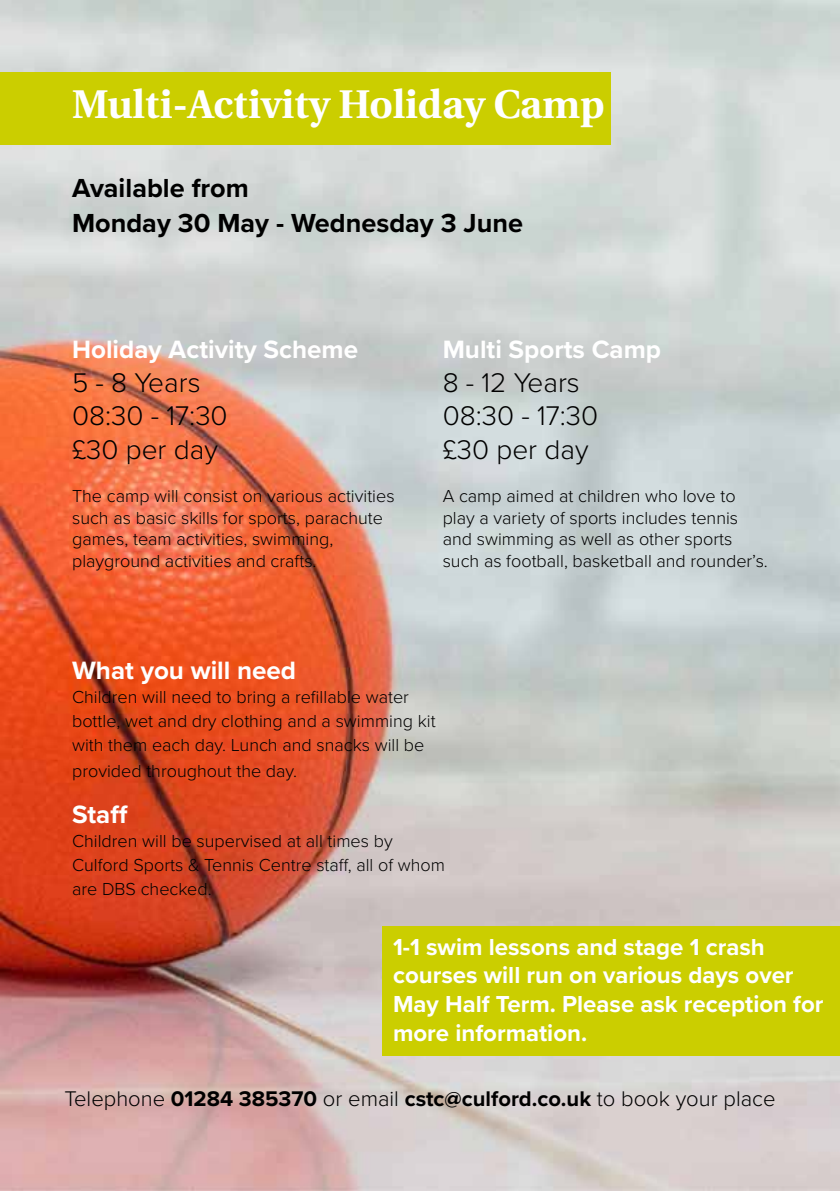
<style>
.page{position:relative;width:840px;height:1191px;background:#fff}
.page>*{position:absolute;margin:0;border:0;box-sizing:border-box;transform-origin:0 0}
.t1{font:700 40px "Heuristica";color:#fff}
.t2{font:300 28px/33.6px "Proxima Nova";color:#000}
.t3{font:700 27px/35.2px "Proxima Nova";color:#000}
.t4{font:700 26px "Proxima Nova";color:#fff}
.t5{font:700 24px/28.8px "Proxima Nova";color:#fff}
.t6{font:300 22px "Proxima Nova";color:#000}
.t7{font:300 18px/21.6px "Proxima Nova";color:#000}
.s1{font-weight:700}
</style>
<div class="page">
<img style="left:0;top:0;width:839px;height:1191px">
<div style="left:0;top:72px;width:610px;height:72px;background:#cbce00"></div>
<div style="left:382px;top:926px;width:457px;height:130px;background:#cbce00"></div>
<h1 class="t1" style="left:72px;top:72px;width:533px">Multi-Activity Holiday Camp</h1>
<h3 class="t3" style="left:72px;top:170px;width:452px">Available from<br>Monday 30 May - Wednesday 3 June</h3>
<h3 class="t4" style="left:72px;top:330px;width:287px">Holiday Activity Scheme</h3>
<h2 class="t2" style="left:72px;top:364px;width:157px">5 - 8 Years<br>08:30 - 17:30 £30 per day</h2>
<p class="t7" style="left:72px;top:484px;width:324px">The camp will consist on various activities such as basic skills for sports, parachute games, team activities, swimming, playground activities and crafts.</p>
<h3 class="t4" style="left:442px;top:330px;width:220px">Multi Sports Camp</h3>
<h2 class="t2" style="left:442px;top:364px;width:157px">8 - 12 Years<br>08:30 - 17:30 £30 per day</h2>
<p class="t7" style="left:442px;top:484px;width:326px">A camp aimed at children who love to play a variety of sports includes tennis and swimming as well as other sports such as football, basketball and rounder’s.</p>
<h3 class="t4" style="left:72px;top:651px;width:225px">What you will need</h3>
<p class="t7" style="left:72px;top:684px;width:365px;line-height:24px">Children will need to bring a refillable water bottle, wet and dry clothing and a swimming kit with them each day. Lunch and snacks will be</p>
<p class="t7" style="left:72px;top:759px;width:226px">provided throughout the day.</p>
<h3 class="t4" style="left:72px;top:795px;width:57px">Staff</h3>
<p class="t7" style="left:72px;top:828px;width:374px;line-height:24px">Children will be supervised at all times by<br>Culford Sports &amp; Tennis Centre staff, all of whom are DBS checked.</p>
<h3 class="t5" style="left:393px;top:931px;width:432px">1-1 swim lessons and stage 1 crash courses will run on various days over<br>May Half Term. Please ask reception for more information.</h3>
<p class="t6" style="left:64px;top:1082px;width:712px">Telephone <span class="s1">01284 385370</span> or email <span class="s1">cstc@culford.co.uk</span> to book your place</p>
</div>
